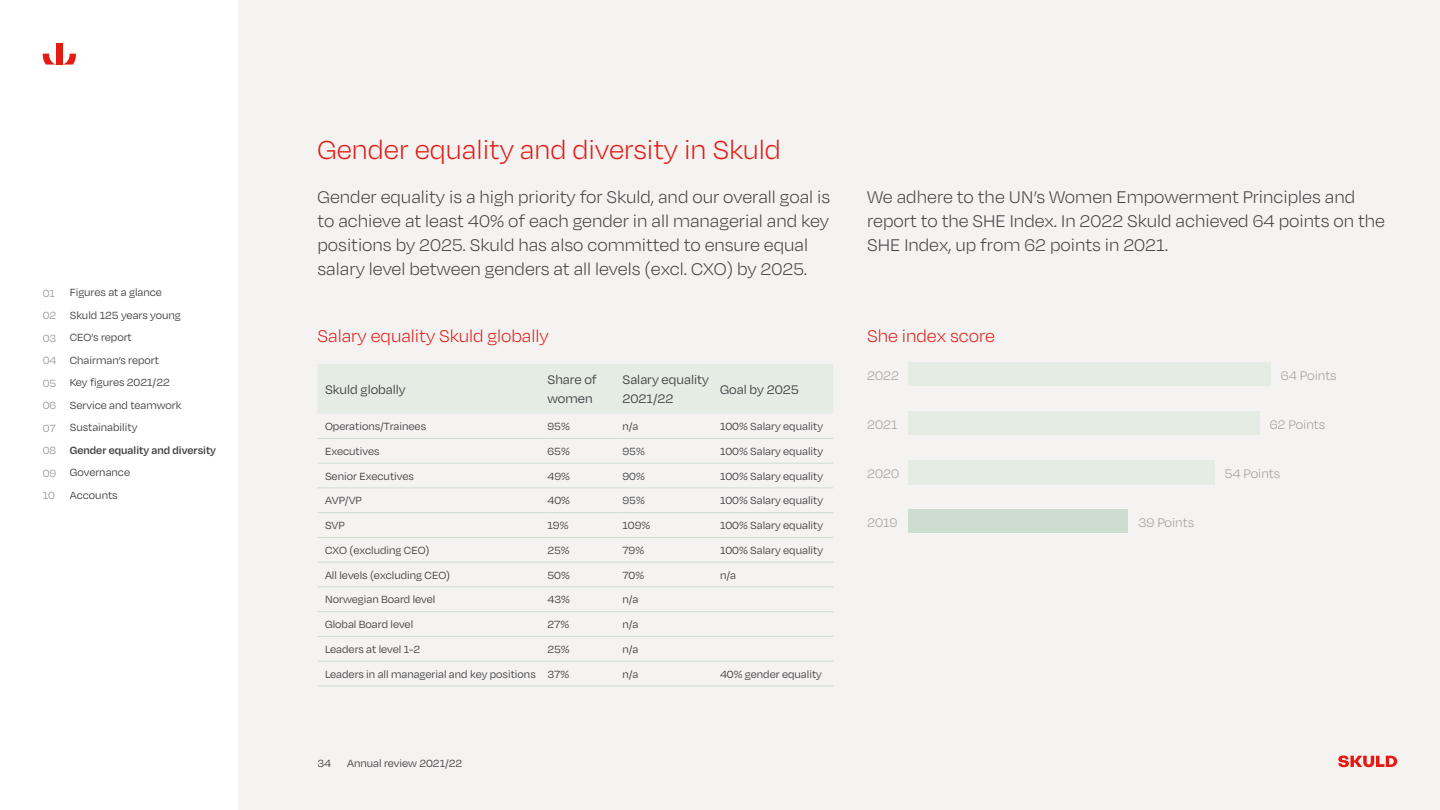
<style>
.page{position:relative;width:1440px;height:810px;background:#f5f3f2}
.page>*{position:absolute;margin:0;border:0;box-sizing:border-box;transform-origin:0 0}
.t1{font:300 30px "Degular";color:#e41b13}
.t2{font:300 19.5px/24px "Degular";color:#424243}
.t3{font:300 19.5px "Degular";color:#e41b13}
.t4{font:14.25px/18.8px "Degular";color:#424243}
.t5{font:300 14.25px "Degular";color:#9d9d9c}
.t6{font:12px/22.5px "Degular";color:#424243}
.t7{font:600 12px "Degular";color:#424243}
.t8{font:12px/22.5px "Degular";color:#9d9d9c}
</style>
<div class="page">
<div style="left:0;top:0;width:238px;height:810px;background:#fff"></div>
<svg style="left:43px;top:54px;width:13px;height:11px"></svg>
<svg style="left:63px;top:54px;width:13px;height:11px"></svg>
<div style="left:56px;top:43px;width:7px;height:22px;background:#e41b13"></div>
<svg style="left:1338px;top:755px;width:59px;height:12px"></svg>
<div style="left:318px;top:364px;width:515px;height:50px;background:#e4ece4"></div>
<hr style="left:318px;top:438px;width:226px;height:1px;background:#cdddcf">
<hr style="left:544px;top:438px;width:76px;height:1px;background:#cdddcf">
<hr style="left:620px;top:438px;width:97px;height:1px;background:#cdddcf">
<hr style="left:717px;top:438px;width:116px;height:1px;background:#cdddcf">
<hr style="left:318px;top:512px;width:226px;height:1px;background:#cdddcf">
<hr style="left:544px;top:512px;width:76px;height:1px;background:#cdddcf">
<hr style="left:620px;top:512px;width:97px;height:1px;background:#cdddcf">
<hr style="left:717px;top:512px;width:116px;height:1px;background:#cdddcf">
<hr style="left:318px;top:537px;width:226px;height:1px;background:#cdddcf">
<hr style="left:544px;top:537px;width:76px;height:1px;background:#cdddcf">
<hr style="left:620px;top:537px;width:97px;height:1px;background:#cdddcf">
<hr style="left:717px;top:537px;width:116px;height:1px;background:#cdddcf">
<hr style="left:318px;top:562px;width:226px;height:1px;background:#cdddcf">
<hr style="left:544px;top:562px;width:76px;height:1px;background:#cdddcf">
<hr style="left:620px;top:562px;width:97px;height:1px;background:#cdddcf">
<hr style="left:717px;top:562px;width:116px;height:1px;background:#cdddcf">
<hr style="left:318px;top:587px;width:226px;height:1px;background:#cdddcf">
<hr style="left:544px;top:587px;width:76px;height:1px;background:#cdddcf">
<hr style="left:620px;top:587px;width:97px;height:1px;background:#cdddcf">
<hr style="left:717px;top:587px;width:116px;height:1px;background:#cdddcf">
<hr style="left:318px;top:611px;width:226px;height:1px;background:#cdddcf">
<hr style="left:544px;top:611px;width:76px;height:1px;background:#cdddcf">
<hr style="left:620px;top:611px;width:97px;height:1px;background:#cdddcf">
<hr style="left:717px;top:611px;width:116px;height:1px;background:#cdddcf">
<hr style="left:318px;top:661px;width:226px;height:1px;background:#cdddcf">
<hr style="left:544px;top:661px;width:76px;height:1px;background:#cdddcf">
<hr style="left:620px;top:661px;width:97px;height:1px;background:#cdddcf">
<hr style="left:717px;top:661px;width:116px;height:1px;background:#cdddcf">
<hr style="left:318px;top:463px;width:226px;height:1px;background:#cdddcf">
<hr style="left:544px;top:463px;width:76px;height:1px;background:#cdddcf">
<hr style="left:620px;top:463px;width:97px;height:1px;background:#cdddcf">
<hr style="left:717px;top:463px;width:116px;height:1px;background:#cdddcf">
<hr style="left:318px;top:488px;width:226px;height:1px;background:#cdddcf">
<hr style="left:544px;top:488px;width:76px;height:1px;background:#cdddcf">
<hr style="left:620px;top:488px;width:97px;height:1px;background:#cdddcf">
<hr style="left:717px;top:488px;width:116px;height:1px;background:#cdddcf">
<hr style="left:318px;top:636px;width:226px;height:1px;background:#cdddcf">
<hr style="left:544px;top:636px;width:76px;height:1px;background:#cdddcf">
<hr style="left:620px;top:636px;width:97px;height:1px;background:#cdddcf">
<hr style="left:717px;top:636px;width:116px;height:1px;background:#cdddcf">
<hr style="left:318px;top:686px;width:226px;height:1px;background:#cdddcf">
<hr style="left:544px;top:686px;width:76px;height:1px;background:#cdddcf">
<hr style="left:620px;top:686px;width:97px;height:1px;background:#cdddcf">
<hr style="left:717px;top:686px;width:116px;height:1px;background:#cdddcf">
<div style="left:908px;top:412px;width:352px;height:23px;background:#e4ece4"></div>
<div style="left:908px;top:363px;width:363px;height:23px;background:#e4ece4"></div>
<div style="left:908px;top:510px;width:220px;height:23px;background:#cdddcf"></div>
<div style="left:908px;top:461px;width:307px;height:24px;background:#e4ece4"></div>
<p class="t8" style="left:43px;top:281px;width:15px">01<br>02<br>03<br>04<br>05<br>06<br>07<br>08<br>09<br>10</p>
<p class="t6" style="left:70px;top:281px;width:113px">Figures at a glance<br>Skuld 125 years young<br>CEO’s report<br>Chairman’s report<br>Key figures 2021/22<br>Service and teamwork<br>Sustainability</p>
<p class="t7" style="left:70px;top:443px;width:148px">Gender equality and diversity</p>
<p class="t6" style="left:70px;top:461px;width:62px">Governance<br>Accounts</p>
<h1 class="t1" style="left:318px;top:132px;width:465px">Gender equality and diversity in Skuld</h1>
<p class="t2" style="left:318px;top:185px;width:514px">Gender equality is a high priority for Skuld, and our overall goal is to achieve at least 40% of each gender in all managerial and key positions by 2025. Skuld has also committed to ensure equal salary level between genders at all levels (excl. CXO) by 2025.</p>
<h2 class="t2" style="left:867px;top:185px;width:519px">We adhere to the UN’s Women Empowerment Principles and report to the SHE Index. In 2022 Skuld achieved 64 points on the<br>SHE Index, up from 62 points in 2021.</h2>
<h2 class="t3" style="left:318px;top:324px;width:233px">Salary equality Skuld globally</h2>
<h2 class="t3" style="left:867px;top:324px;width:129px">She index score</h2>
<p class="t5" style="left:867px;top:367px;width:33px">2022</p>
<p class="t5" style="left:1281px;top:367px;width:57px">64 Points</p>
<p class="t5" style="left:1270px;top:416px;width:57px">62 Points</p>
<p class="t4" style="left:325px;top:379px;width:82px">Skuld globally</p>
<p class="t4" style="left:548px;top:370px;width:51px">Share of women</p>
<p class="t4" style="left:623px;top:370px;width:88px">Salary equality<br>2021/22</p>
<p class="t4" style="left:720px;top:379px;width:80px">Goal by 2025</p>
<p class="t6" style="left:325px;top:415px;width:103px">Operations/Trainees</p>
<p class="t6" style="left:548px;top:415px;width:24px">95%</p>
<p class="t6" style="left:623px;top:415px;width:17px">n/a</p>
<p class="t6" style="left:720px;top:415px;width:105px">100% Salary equality</p>
<p class="t6" style="left:325px;top:439px;width:56px">Executives</p>
<p class="t6" style="left:548px;top:439px;width:24px">65%</p>
<p class="t6" style="left:623px;top:439px;width:24px">95%</p>
<p class="t6" style="left:720px;top:439px;width:105px">100% Salary equality</p>
<p class="t6" style="left:325px;top:464px;width:90px">Senior Executives</p>
<p class="t6" style="left:548px;top:464px;width:24px">49%</p>
<p class="t6" style="left:623px;top:464px;width:24px">90%</p>
<p class="t6" style="left:720px;top:464px;width:105px">100% Salary equality</p>
<p class="t6" style="left:325px;top:489px;width:38px">AVP/VP</p>
<p class="t6" style="left:548px;top:489px;width:24px">40%</p>
<p class="t6" style="left:623px;top:489px;width:24px">95%</p>
<p class="t6" style="left:720px;top:489px;width:105px">100% Salary equality</p>
<p class="t6" style="left:325px;top:514px;width:21px">SVP</p>
<p class="t6" style="left:548px;top:514px;width:23px">19%</p>
<p class="t6" style="left:623px;top:514px;width:29px">109%</p>
<p class="t6" style="left:720px;top:514px;width:105px">100% Salary equality</p>
<p class="t6" style="left:325px;top:538px;width:106px">CXO (excluding CEO)</p>
<p class="t6" style="left:548px;top:538px;width:24px">25%</p>
<p class="t6" style="left:623px;top:538px;width:23px">79%</p>
<p class="t6" style="left:720px;top:538px;width:105px">100% Salary equality</p>
<p class="t6" style="left:325px;top:563px;width:127px">All levels (excluding CEO)</p>
<p class="t6" style="left:548px;top:563px;width:24px">50%</p>
<p class="t6" style="left:623px;top:563px;width:23px">70%</p>
<p class="t6" style="left:720px;top:563px;width:17px">n/a</p>
<p class="t6" style="left:325px;top:588px;width:112px">Norwegian Board level</p>
<p class="t6" style="left:548px;top:588px;width:24px">43%</p>
<p class="t6" style="left:623px;top:588px;width:17px">n/a</p>
<p class="t6" style="left:325px;top:613px;width:90px">Global Board level</p>
<p class="t6" style="left:548px;top:613px;width:23px">27%</p>
<p class="t6" style="left:623px;top:613px;width:17px">n/a</p>
<p class="t6" style="left:325px;top:637px;width:97px">Leaders at level 1-2</p>
<p class="t6" style="left:548px;top:637px;width:24px">25%</p>
<p class="t6" style="left:623px;top:637px;width:17px">n/a</p>
<p class="t6" style="left:325px;top:662px;width:246px">Leaders in all managerial and key positions 37%</p>
<p class="t6" style="left:623px;top:662px;width:17px">n/a</p>
<p class="t6" style="left:720px;top:662px;width:103px">40% gender equality</p>
<p class="t5" style="left:867px;top:416px;width:32px">2021</p>
<p class="t5" style="left:1224px;top:465px;width:57px">54 Points</p>
<p class="t5" style="left:867px;top:465px;width:33px">2020</p>
<p class="t5" style="left:867px;top:514px;width:32px">2019</p>
<p class="t5" style="left:1139px;top:514px;width:57px">39 Points</p>
<p class="t6" style="left:318px;top:752px;width:15px">34</p>
<p class="t6" style="left:347px;top:752px;width:117px">Annual review 2021/22</p>
</div>
